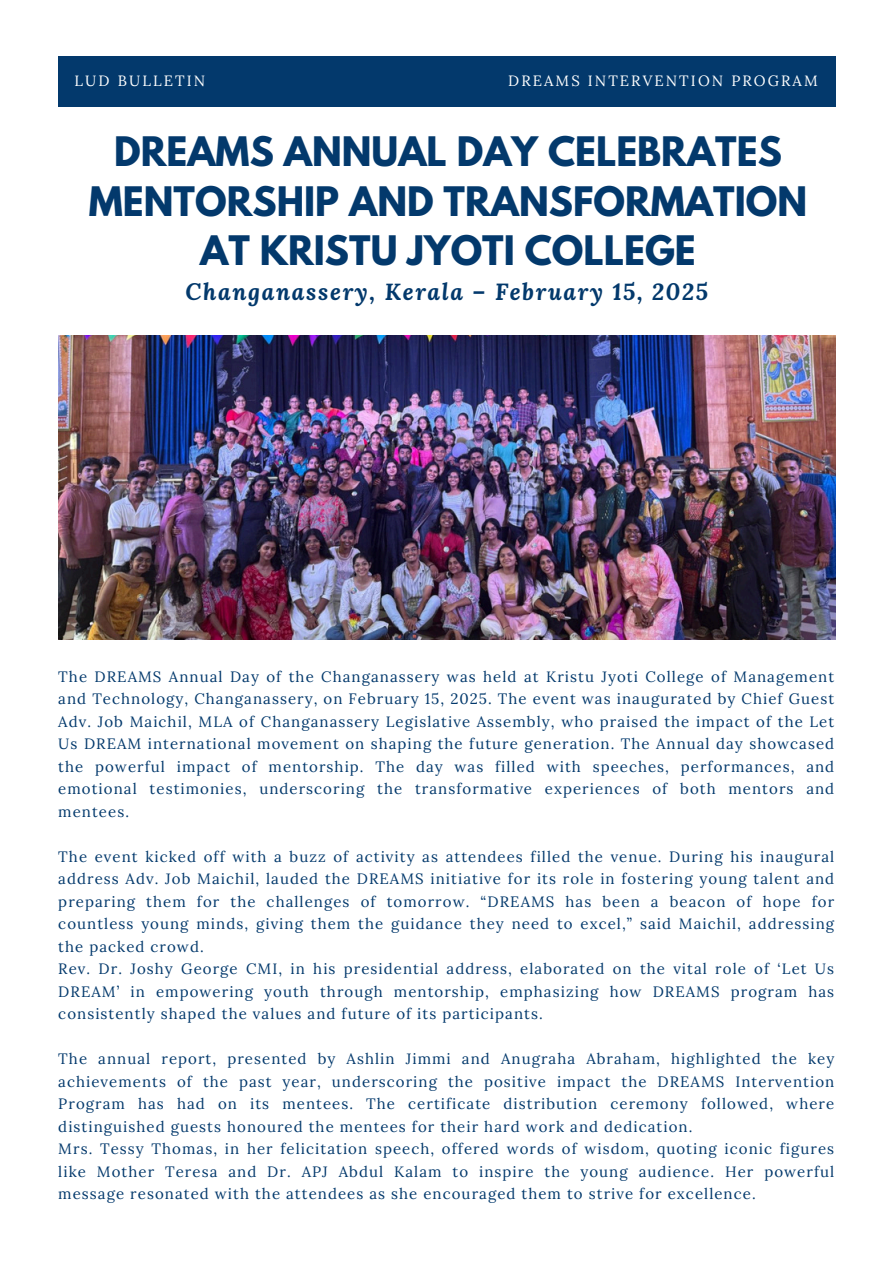
<style>
.page{position:relative;width:894px;height:1264px;background:#fff}
.page>*{position:absolute;margin:0;border:0;box-sizing:border-box;transform-origin:0 0}
.t1{font:700 36px/49.5px "League Spartan";color:#03396c;text-align:center}
.t2{font:italic 700 23.1px "Lora";letter-spacing:.07em;color:#03396c}
.t3{font:15px/22.5px "Lora";letter-spacing:.07em;color:#03396c;text-align:justify}
.t4{font:14.85px "Lora";letter-spacing:.14em;color:#fff}
</style>
<div class="page">
<img style="left:58px;top:335px;width:777px;height:304px">
<div style="left:58px;top:56px;width:777px;height:51px;background:#03396c"></div>
<p class="t4" style="left:75px;top:71px;width:132px">LUD BULLETIN</p>
<h3 class="t4" style="left:508px;top:71px;width:311px">DREAMS INTERVENTION PROGRAM</h3>
<h3 class="t1" style="left:89px;top:131px;width:719px">DREAMS ANNUAL DAY CELEBRATES<br>MENTORSHIP AND TRANSFORMATION<br>AT KRISTU JYOTI COLLEGE</h3>
<h1 class="t2" style="left:185px;top:276px;width:524px">Changanassery, Kerala – February 15, 2025</h1>
<h2 class="t3" style="left:58px;top:665px;width:777px">The DREAMS Annual Day of the Changanassery was held at Kristu Jyoti College of Management and Technology, Changanassery, on February 15, 2025. The event was inaugurated by Chief Guest Adv. Job Maichil, MLA of Changanassery Legislative Assembly, who praised the impact of the Let Us DREAM international movement on shaping the future generation. The Annual day showcased the powerful impact of mentorship. The day was filled with speeches, performances, and emotional testimonies, underscoring the transformative experiences of both mentors and mentees.</h2>
<p class="t3" style="left:58px;top:845px;width:777px">The event kicked off with a buzz of activity as attendees filled the venue. During his inaugural address Adv. Job Maichil, lauded the DREAMS initiative for its role in fostering young talent and preparing them for the challenges of tomorrow. “DREAMS has been a beacon of hope for countless young minds, giving them the guidance they need to excel,” said Maichil, addressing the packed crowd.</p>
<p class="t3" style="left:58px;top:957px;width:777px">Rev. Dr. Joshy George CMI, in his presidential address, elaborated on the vital role of ‘Let Us DREAM’ in empowering youth through mentorship, emphasizing how DREAMS program has consistently shaped the values and future of its participants.</p>
<p class="t3" style="left:58px;top:1047px;width:777px">The annual report, presented by Ashlin Jimmi and Anugraha Abraham, highlighted the key achievements of the past year, underscoring the positive impact the DREAMS Intervention Program has had on its mentees. The certificate distribution ceremony followed, where distinguished guests honoured the mentees for their hard work and dedication.</p>
<p class="t3" style="left:58px;top:1137px;width:777px">Mrs. Tessy Thomas, in her felicitation speech, offered words of wisdom, quoting iconic figures like Mother Teresa and Dr. APJ Abdul Kalam to inspire the young audience. Her powerful message resonated with the attendees as she encouraged them to strive for excellence.</p>
</div>
